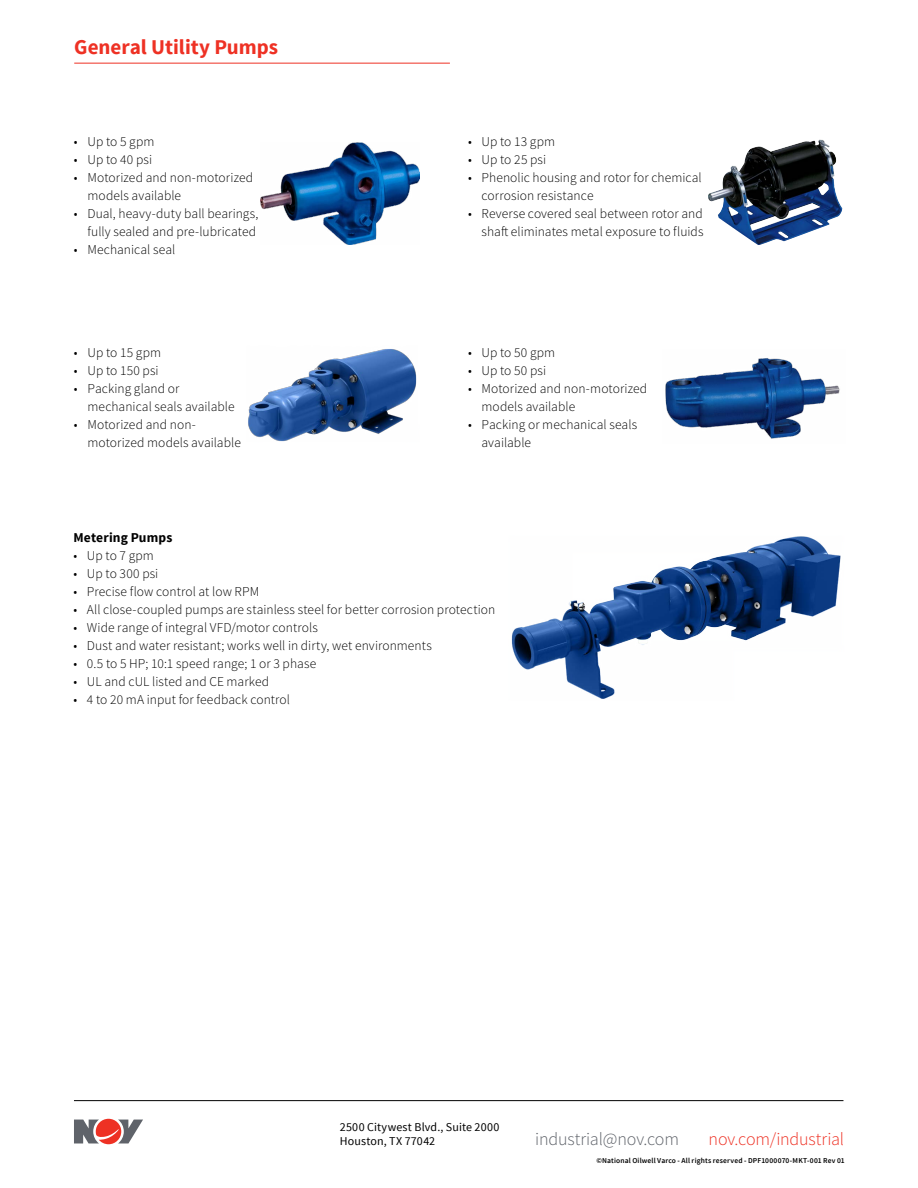
<style>
.page{position:relative;width:918px;height:1188px;background:#fff}
.page>*{position:absolute;margin:0;border:0;box-sizing:border-box;transform-origin:0 0}
.t1{font:700 21px "Source Sans Pro";color:#ee3124}
.t2{font:300 18px "Source Sans Pro";letter-spacing:-.01em;color:#ee3124}
.t3{font:300 18px "Source Sans Pro";letter-spacing:-.01em;color:#5f636a}
.t4{font:300 13.5px/18px "Source Sans Pro";letter-spacing:.005em;color:#000}
.t5{font:700 13.5px "Source Sans Pro";letter-spacing:.01em;color:#000}
.t6{font:12px/13.5px "Source Sans Pro";letter-spacing:.015em;color:#000}
.t7{font:600 7.5px "Source Sans Pro";letter-spacing:.02em;color:#000}
</style>
<div class="page">
<hr style="left:74px;top:1100px;width:769px;height:1px;background:#000">
<svg style="left:74px;top:1119px;width:69px;height:25px"></svg>
<hr style="left:74px;top:63px;width:376px;height:1px;background:#ee3124">
<img style="left:261px;top:142px;width:158px;height:102px">
<img style="left:708px;top:140px;width:134px;height:105px">
<img style="left:248px;top:349px;width:169px;height:93px">
<img style="left:665px;top:358px;width:175px;height:81px">
<img style="left:511px;top:536px;width:330px;height:163px">
<h1 class="t1" style="left:74px;top:33px;width:205px">General Utility Pumps</h1>
<p class="t4" style="left:74px;top:132px;width:82px">• Up to 5 gpm</p>
<p class="t4" style="left:74px;top:150px;width:80px">• Up to 40 psi</p>
<p class="t4" style="left:87px;top:168px;width:167px;text-indent:-14px">• Motorized and non-motorized models available</p>
<p class="t4" style="left:74px;top:204px;width:186px;text-align:right">• Dual, heavy-duty ball bearings, fully sealed and pre-lubricated</p>
<p class="t4" style="left:74px;top:240px;width:103px">• Mechanical seal</p>
<p class="t4" style="left:74px;top:344px;width:89px">• Up to 15 gpm</p>
<p class="t4" style="left:74px;top:362px;width:86px">• Up to 150 psi</p>
<p class="t4" style="left:87px;top:380px;width:149px;text-indent:-14px">• Packing gland or mechanical seals available</p>
<p class="t4" style="left:87px;top:416px;width:155px;text-indent:-14px">• Motorized and non&shy;motorized models available</p>
<p class="t4" style="left:468px;top:132px;width:89px">• Up to 13 gpm</p>
<p class="t4" style="left:468px;top:150px;width:80px">• Up to 25 psi</p>
<p class="t4" style="left:482px;top:168px;width:222px;text-indent:-14px">• Phenolic housing and rotor for chemical corrosion resistance</p>
<p class="t4" style="left:468px;top:204px;width:237px;text-align:right">• Reverse covered seal between rotor and shaft eliminates metal exposure to fluids</p>
<p class="t4" style="left:468px;top:344px;width:89px">• Up to 50 gpm</p>
<p class="t4" style="left:468px;top:362px;width:80px">• Up to 50 psi</p>
<p class="t4" style="left:482px;top:380px;width:167px;text-indent:-14px">• Motorized and non-motorized models available</p>
<p class="t4" style="left:482px;top:416px;width:157px;text-indent:-14px">• Packing or mechanical seals available</p>
<p class="t5" style="left:73px;top:529px;width:100px">Metering Pumps</p>
<p class="t4" style="left:73px;top:546px;width:82px">• Up to 7 gpm</p>
<p class="t4" style="left:73px;top:564px;width:86px">• Up to 300 psi</p>
<p class="t4" style="left:73px;top:582px;width:187px">• Precise flow control at low RPM</p>
<p class="t4" style="left:73px;top:600px;width:423px">• All close-coupled pumps are stainless steel for better corrosion protection</p>
<p class="t4" style="left:73px;top:618px;width:246px">• Wide range of integral VFD/motor controls</p>
<p class="t4" style="left:73px;top:636px;width:360px">• Dust and water resistant; works well in dirty, wet environments</p>
<p class="t4" style="left:73px;top:654px;width:244px">• 0.5 to 5 HP; 10:1 speed range; 1 or 3 phase</p>
<p class="t4" style="left:73px;top:672px;width:197px">• UL and cUL listed and CE marked</p>
<p class="t4" style="left:73px;top:690px;width:218px">• 4 to 20 mA input for feedback control</p>
<p class="t6" style="left:340px;top:1121px;width:161px">2500 Citywest Blvd., Suite 2000<br>Houston, TX 77042</p>
<h2 class="t3" style="left:535px;top:1128px;width:145px">industrial@nov.com</h2>
<h2 class="t2" style="left:709px;top:1128px;width:137px">nov.com/industrial</h2>
<p class="t7" style="left:596px;top:1156px;width:250px">©National Oilwell Varco - All rights reserved - DPF1000070-MKT-001 Rev 01</p>
</div>
